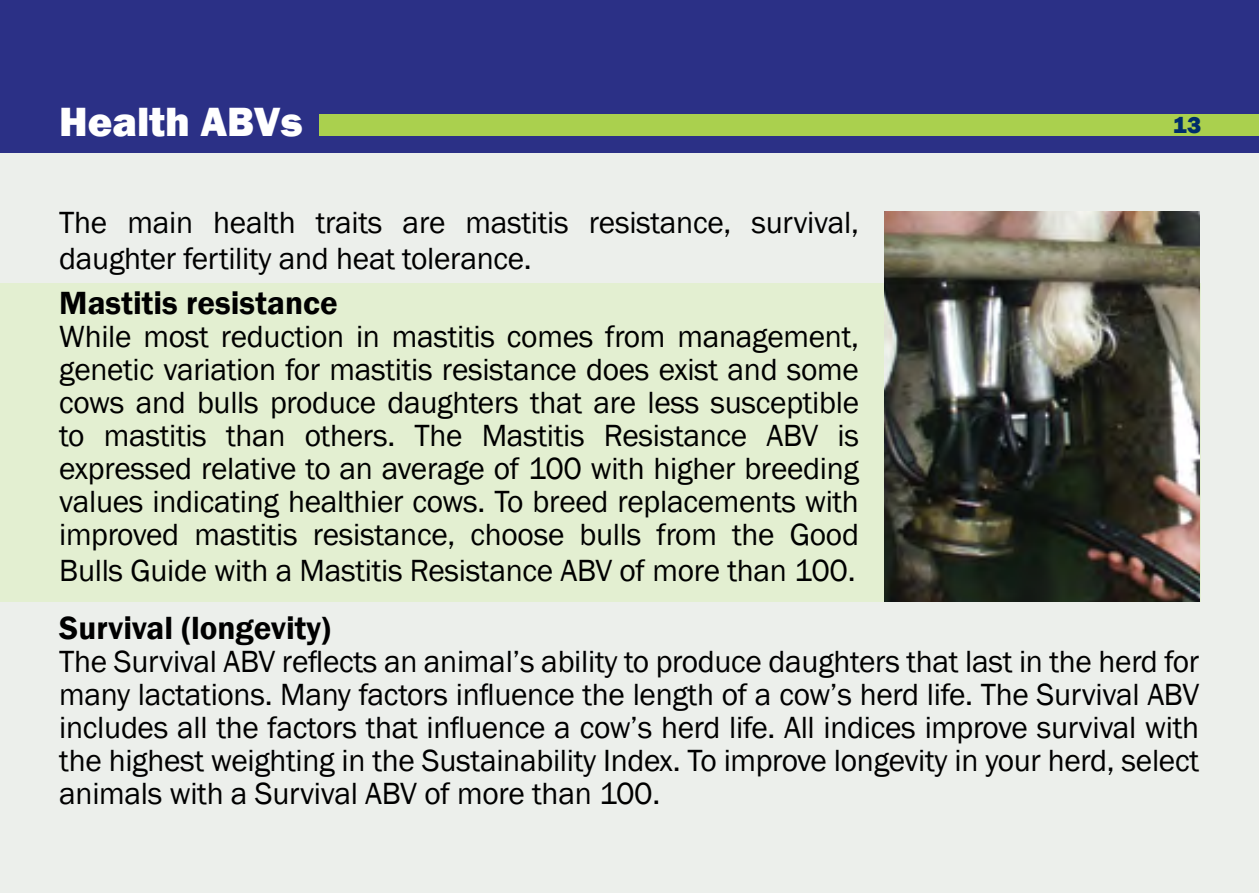
<style>
.page{position:relative;width:1259px;height:893px;background:#fff}
.page>*{position:absolute;margin:0;border:0;box-sizing:border-box;transform-origin:0 0}
.t1{font:800 42px "Franklin Gothic";color:#fff}
.t2{font:600 33px "Franklin Gothic";color:#000}
.t3{font:31.5px/33px "Franklin Gothic";letter-spacing:-.01em;color:#000;text-align:justify}
.t4{font:800 24px "Franklin Gothic";color:#002d6a}
</style>
<div class="page">
<div style="left:0;top:151px;width:1259px;height:742px;background:#ecefeb"></div>
<div style="left:0;top:0;width:1259px;height:153px;background:#2b3086"></div>
<div style="left:1048px;top:115px;width:211px;height:21px;background:#aad04e"></div>
<div style="left:0;top:283px;width:1201px;height:319px;background:#e3efd1"></div>
<img style="left:885px;top:211px;width:314px;height:391px">
<div style="left:319px;top:115px;width:834px;height:21px;background:#aad04e"></div>
<h1 class="t1" style="left:59px;top:94px;width:245px">Health ABVs</h1>
<p class="t4" style="left:1172px;top:110px;width:30px">13</p>
<p class="t3" style="left:59px;top:205px;width:801px;line-height:36px">The main health traits are mastitis resistance, survival, daughter fertility and heat tolerance.</p>
<p class="t2" style="left:59px;top:282px;width:280px">Mastitis resistance</p>
<p class="t3" style="left:59px;top:320px;width:801px">While most reduction in mastitis comes from management, genetic variation for mastitis resistance does exist and some cows and bulls produce daughters that are less susceptible to mastitis than others. The Mastitis Resistance ABV is expressed relative to an average of 100 with higher breeding values indicating healthier cows. To breed replacements with improved mastitis resistance, choose bulls from the Good</p>
<p class="t3" style="left:59px;top:554px;width:798px">Bulls Guide with a Mastitis Resistance ABV of more than 100.</p>
<p class="t2" style="left:59px;top:607px;width:273px">Survival (longevity)</p>
<p class="t3" style="left:59px;top:645px;width:1141px">The Survival ABV reflects an animal’s ability to produce daughters that last in the herd for many lactations. Many factors influence the length of a cow’s herd life. The Survival ABV includes all the factors that influence a cow’s herd life. All indices improve survival with the highest weighting in the Sustainability Index. To improve longevity in your herd, select animals with a Survival ABV of more than 100.</p>
</div>
